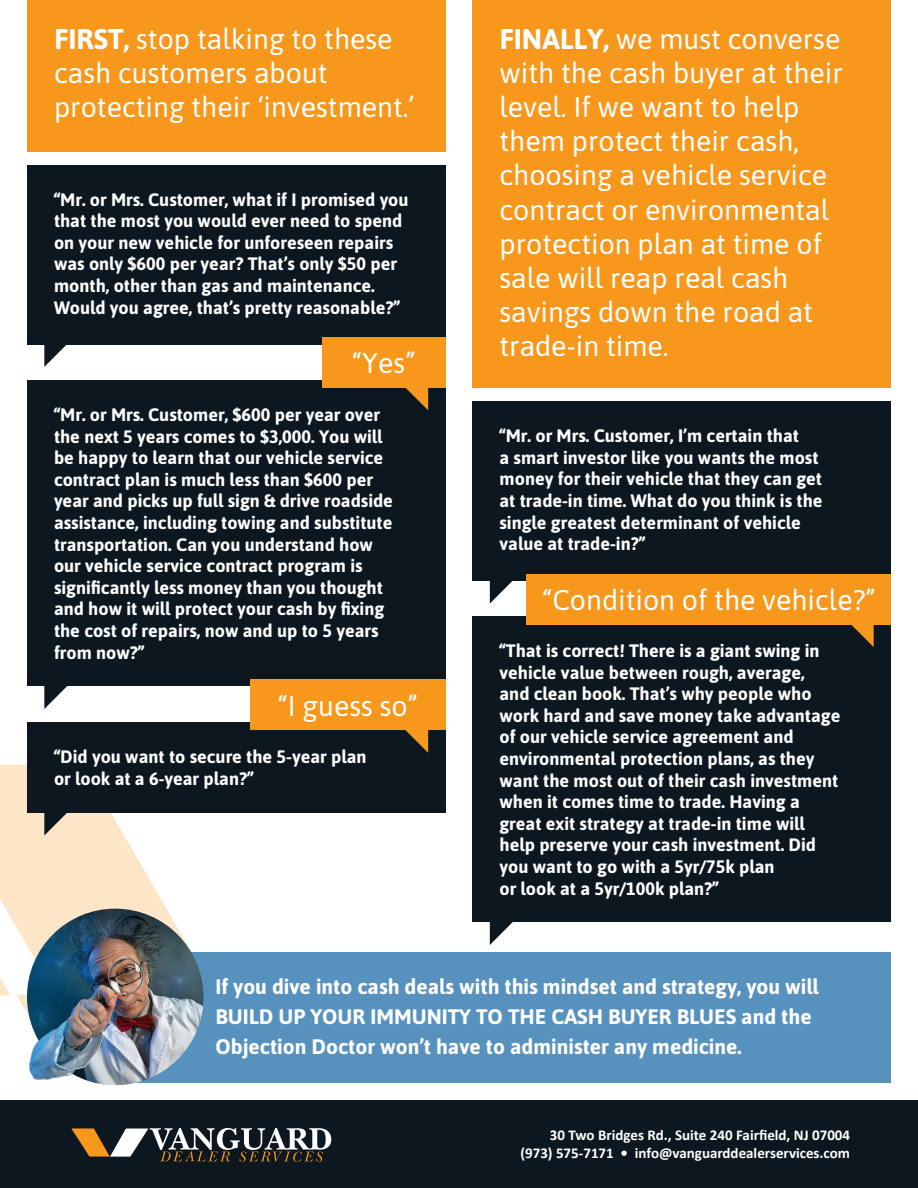
<style>
.page{position:relative;width:918px;height:1188px;background:#fff}
.page>*{position:absolute;margin:0;border:0;box-sizing:border-box;transform-origin:0 0}
.t1{font:28.5px/34.2px "Asap";color:#fff}
.t2{font:700 21px/30px "Asap";color:#fff}
.t3{font:700 18px/21.6px "Asap";color:#fff}
.t4{font:700 15px/18px "Calibri";color:#fff;text-align:right}
.s1{font-weight:700}
</style>
<div class="page">
<svg style="left:0;top:765px;width:167px;height:231px;fill:#fde5c7"></svg>
<svg style="left:0;top:973px;width:10px;height:22px"></svg>
<div style="left:472px;top:616px;width:419px;height:306px;background:#0c1720"></div>
<svg style="left:490px;top:922px;width:23px;height:23px"></svg>
<div style="left:27px;top:380px;width:419px;height:306px;background:#0c1720"></div>
<svg style="left:44px;top:686px;width:24px;height:23px"></svg>
<div style="left:27px;top:0;width:419px;height:151px;background:#f7981d"></div>
<div style="left:472px;top:0;width:419px;height:388px;background:#f7981d"></div>
<div style="left:0;top:1100px;width:918px;height:88px;background:#0c1720"></div>
<svg style="left:71px;top:1128px;width:260px;height:34px"></svg>
<div style="left:27px;top:165px;width:419px;height:179px;background:#0c1720"></div>
<svg style="left:44px;top:344px;width:27px;height:23px"></svg>
<div style="left:322px;top:337px;width:124px;height:51px;background:#f7981d"></div>
<svg style="left:406px;top:388px;width:22px;height:22px"></svg>
<div style="left:472px;top:402px;width:419px;height:179px;background:#0c1720"></div>
<svg style="left:490px;top:581px;width:23px;height:23px"></svg>
<div style="left:527px;top:574px;width:364px;height:50px;background:#f7981d"></div>
<svg style="left:847px;top:624px;width:27px;height:23px"></svg>
<div style="left:27px;top:722px;width:419px;height:91px;background:#0c1720"></div>
<svg style="left:44px;top:813px;width:27px;height:23px"></svg>
<div style="left:250px;top:680px;width:196px;height:50px;background:#f7981d"></div>
<svg style="left:405px;top:730px;width:23px;height:23px"></svg>
<div style="left:111px;top:952px;width:780px;height:131px;background:#5791be"></div>
<img style="left:13px;top:909px;width:190px;height:176px">
<h1 class="t1" style="left:54px;top:20px;width:362px"><span class="s1">FIRST,</span> stop talking to these cash customers about protecting their ‘investment.’</h1>
<p class="t1" style="left:500px;top:20px;width:345px"><span class="s1">FINALLY,</span> we must converse with the cash buyer at their level. If we want to help them protect their cash, choosing a vehicle service contract or environmental protection plan at time of sale will reap real cash savings down the road at trade-in time.</p>
<p class="t3" style="left:54px;top:188px;width:356px">“Mr. or Mrs. Customer, what if I promised you that the most you would ever need to spend on your new vehicle for unforeseen repairs was only $600 per year? That’s only $50 per month, other than gas and maintenance.<br>Would you agree, that’s pretty reasonable?”</p>
<h1 class="t1" style="left:352px;top:345px;width:65px">“Yes”</h1>
<p class="t3" style="left:54px;top:403px;width:340px">“Mr. or Mrs. Customer, $600 per year over the next 5 years comes to $3,000. You will be happy to learn that our vehicle service contract plan is much less than $600 per year and picks up full sign &amp; drive roadside assistance, including towing and substitute transportation. Can you understand how our vehicle service contract program is significantly less money than you thought and how it will protect your cash by fixing the cost of repairs, now and up to 5 years from now?”</p>
<h1 class="t1" style="left:278px;top:687px;width:142px">“I guess so”</h1>
<p class="t3" style="left:54px;top:745px;width:314px">“Did you want to secure the 5-year plan or look at a 6-year plan?”</p>
<p class="t3" style="left:500px;top:424px;width:325px">“Mr. or Mrs. Customer, I’m certain that<br>a smart investor like you wants the most money for their vehicle that they can get at trade-in time. What do you think is the single greatest determinant of vehicle value at trade-in?”</p>
<h1 class="t1" style="left:542px;top:581px;width:335px">“Condition of the vehicle?”</h1>
<p class="t3" style="left:500px;top:639px;width:342px">“That is correct! There is a giant swing in vehicle value between rough, average,<br>and clean book. That’s why people who work hard and save money take advantage of our vehicle service agreement and environmental protection plans, as they want the most out of their cash investment when it comes time to trade. Having a great exit strategy at trade-in time will help preserve your cash investment. Did you want to go with a 5yr/75k plan<br>or look at a 5yr/100k plan?”</p>
<p class="t2" style="left:215px;top:971px;width:605px">If you dive into cash deals with this mindset and strategy, you will<br>BUILD UP YOUR IMMUNITY TO THE CASH BUYER BLUES and the<br>Objection Doctor won’t have to administer any medicine.</p>
<p class="t4" style="left:520px;top:1126px;width:331px">30 Two Bridges Rd., Suite 240 Fairfield, NJ 07004 (973) 575-7171 • info@vanguarddealerservices.com</p>
</div>
